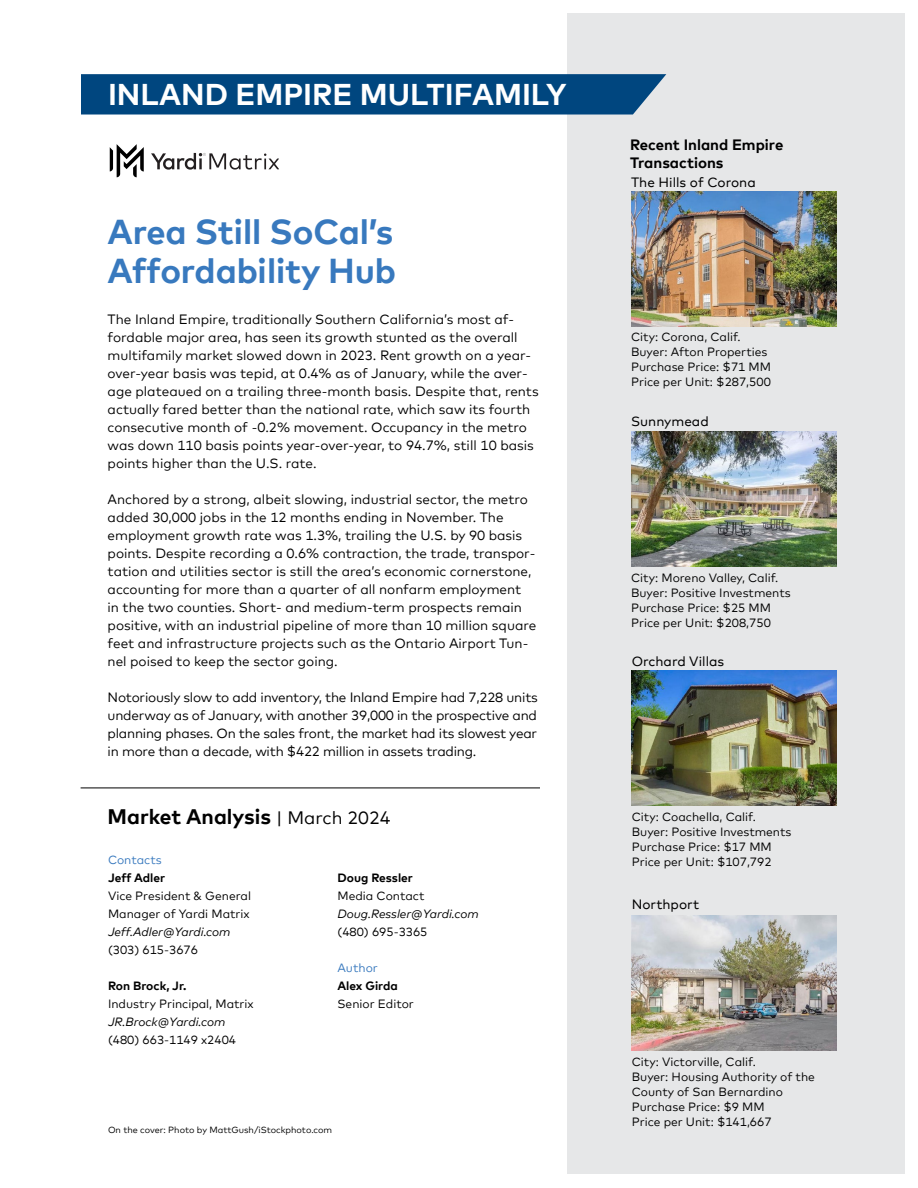
<style>
.page{position:relative;width:918px;height:1188px;background:#fff}
.page>*{position:absolute;margin:0;border:0;box-sizing:border-box;transform-origin:0 0}
.t1{font:700 34.5px/39px "Mark Offc Pro";letter-spacing:-.005em;color:#3879be}
.t2{font:700 30px "Mark Offc Pro";color:#fff}
.t3{font:700 21px "Mark Offc Pro";color:#000}
.t4{font:700 15px/18px "Mark Offc Pro";color:#000}
.t5{font:13.5px/18px "Mark Offc Pro";color:#000}
.t6{font:13.5px "Mark Offc Pro";color:#000}
.t7{font:12px/15px "Mark Offc Pro";color:#000}
.t8{font:italic 12px "Mark Offc Pro";color:#000}
.t9{font:700 12px "Mark Offc Pro";color:#000}
.t10{font:12px "Mark Offc Pro";color:#3879be}
.t11{font:9px "Mark Offc Pro";color:#000}
.s1{font-weight:400;font-size:18px}
</style>
<div class="page">
<svg style="left:151px;top:153px;width:128px;height:17px"></svg>
<svg style="left:110px;top:144px;width:34px;height:33px"></svg>
<div style="left:567px;top:14px;width:337px;height:1160px;background:#e6e7e8"></div>
<img style="left:632px;top:670px;width:205px;height:135px">
<img style="left:632px;top:915px;width:205px;height:135px">
<img style="left:631px;top:191px;width:205px;height:135px">
<img style="left:631px;top:432px;width:205px;height:135px">
<hr style="left:81px;top:788px;width:459px;height:1px;background:#000">
<svg style="left:81px;top:74px;width:585px;height:41px;background:#094c83"></svg>
<h2 class="t2" style="left:108px;top:71px;width:460px">INLAND EMPIRE MULTIFAMILY</h2>
<h1 class="t1" style="left:108px;top:209px;width:290px">Area Still SoCal’s<br>Affordability Hub</h1>
<p class="t5" style="left:108px;top:309px;width:433px">The Inland Empire, traditionally Southern California’s most af&shy;fordable major area, has seen its growth stunted as the overall multifamily market slowed down in 2023. Rent growth on a year&shy;over-year basis was tepid, at 0.4% as of January, while the aver&shy;age plateaued on a trailing three-month basis. Despite that, rents actually fared better than the national rate, which saw its fourth consecutive month of -0.2% movement. Occupancy in the metro was down 110 basis points year-over-year, to 94.7%, still 10 basis points higher than the U.S. rate.</p>
<p class="t5" style="left:108px;top:489px;width:430px">Anchored by a strong, albeit slowing, industrial sector, the metro added 30,000 jobs in the 12 months ending in November. The employment growth rate was 1.3%, trailing the U.S. by 90 basis points. Despite recording a 0.6% contraction, the trade, transpor&shy;tation and utilities sector is still the area’s economic cornerstone, accounting for more than a quarter of all nonfarm employment<br>in the two counties. Short- and medium-term prospects remain positive, with an industrial pipeline of more than 10 million square feet and infrastructure projects such as the Ontario Airport Tun&shy;nel poised to keep the sector going.</p>
<p class="t5" style="left:108px;top:687px;width:432px;text-align:justify">Notoriously slow to add inventory, the Inland Empire had 7,228 units underway as of January, with another 39,000 in the prospective and planning phases. On the sales front, the market had its slowest year in more than a decade, with $422 million in assets trading.</p>
<h3 class="t3" style="left:108px;top:800px;width:285px">Market Analysis <span class="s1">| March 2024</span></h3>
<p class="t10" style="left:108px;top:851px;width:55px">Contacts</p>
<p class="t9" style="left:108px;top:869px;width:59px">Jeff Adler</p>
<p class="t7" style="left:108px;top:886px;width:145px;line-height:18px">Vice President &amp; General<br>Manager of Yardi Matrix</p>
<p class="t8" style="left:108px;top:923px;width:124px">Jeff.Adler@Yardi.com</p>
<p class="t7" style="left:108px;top:941px;width:92px">(303) 615-3676</p>
<p class="t9" style="left:108px;top:977px;width:80px">Ron Brock, Jr.</p>
<p class="t7" style="left:108px;top:995px;width:147px">Industry Principal, Matrix</p>
<p class="t8" style="left:108px;top:1013px;width:119px">JR.Brock@Yardi.com</p>
<p class="t7" style="left:108px;top:1031px;width:130px">(480) 663-1149 x2404</p>
<p class="t9" style="left:338px;top:869px;width:77px">Doug Ressler</p>
<p class="t7" style="left:338px;top:887px;width:89px">Media Contact</p>
<p class="t8" style="left:338px;top:905px;width:143px">Doug.Ressler@Yardi.com</p>
<p class="t7" style="left:338px;top:923px;width:92px">(480) 695-3365</p>
<p class="t10" style="left:338px;top:959px;width:42px">Author</p>
<p class="t9" style="left:338px;top:977px;width:62px">Alex Girda</p>
<p class="t7" style="left:338px;top:995px;width:78px">Senior Editor</p>
<p class="t11" style="left:108px;top:1123px;width:226px">On the cover: Photo by MattGush/iStockphoto.com</p>
<p class="t4" style="left:630px;top:135px;width:155px">Recent Inland Empire<br>Transactions</p>
<p class="t6" style="left:631px;top:172px;width:126px">The Hills of Corona</p>
<p class="t7" style="left:631px;top:328px;width:142px">City: Corona, Calif.<br>Buyer: Afton Properties<br>Purchase Price: $71 MM<br>Price per Unit: $287,500</p>
<p class="t6" style="left:631px;top:411px;width:79px">Sunnymead</p>
<p class="t7" style="left:631px;top:570px;width:161px">City: Moreno Valley, Calif.<br>Buyer: Positive Investments<br>Purchase Price: $25 MM<br>Price per Unit: $208,750</p>
<p class="t6" style="left:632px;top:651px;width:94px">Orchard Villas</p>
<p class="t7" style="left:632px;top:808px;width:161px">City: Coachella, Calif.<br>Buyer: Positive Investments<br>Purchase Price: $17 MM<br>Price per Unit: $107,792</p>
<p class="t6" style="left:632px;top:894px;width:69px">Northport</p>
<p class="t7" style="left:632px;top:1053px;width:185px">City: Victorville, Calif.<br>Buyer: Housing Authority of the<br>County of San Bernardino<br>Purchase Price: $9 MM<br>Price per Unit: $141,667</p>
</div>
